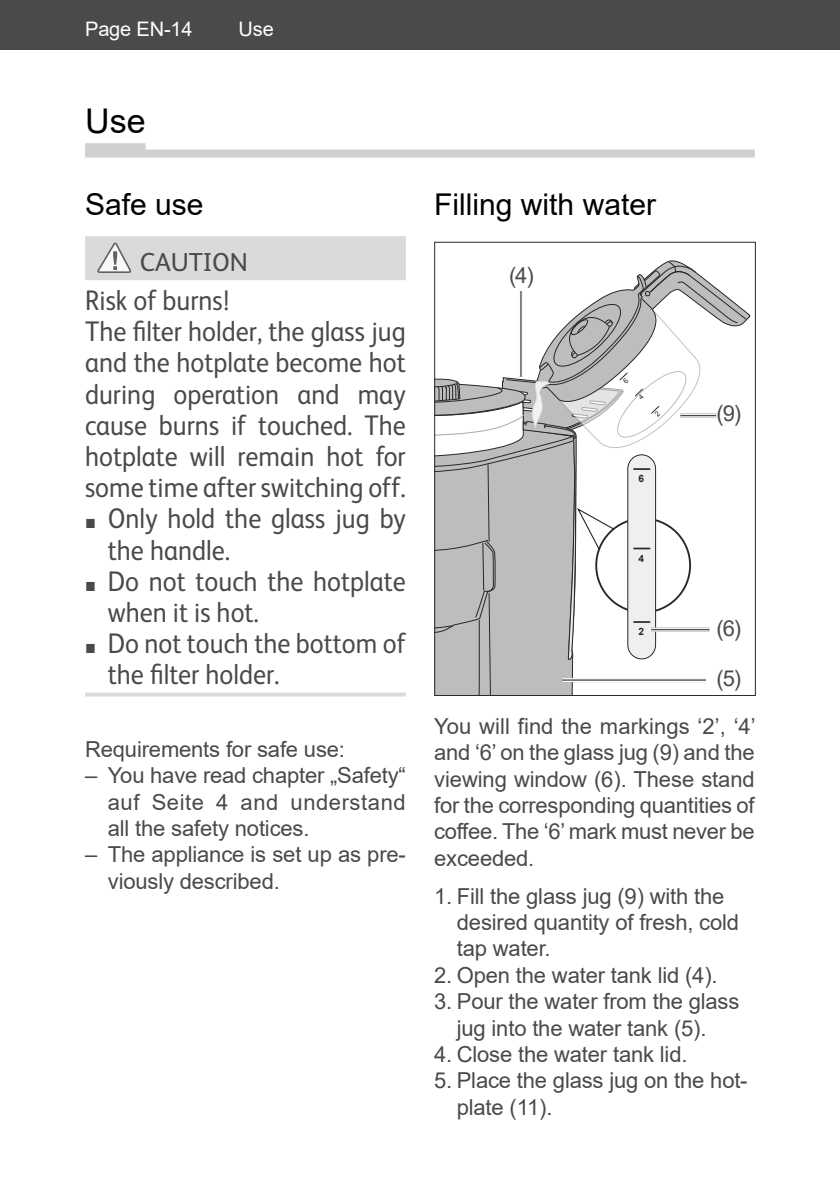
<style>
.page{position:relative;width:840px;height:1191px;background:#fff}
.page>*{position:absolute;margin:0;border:0;box-sizing:border-box;transform-origin:0 0}
.t1{font:34px "Arial";color:#000}
.t2{font:30px "Arial";color:#000}
.t3{font:28.4px/31.2px "FS Albert";color:#4a4a49;scale:.92 1}
.t4{font:26px "FS Albert";letter-spacing:-.005em;color:#4a4a49}
.t5{font:22px/26.4px "Arial";letter-spacing:-.01em;color:#4a4a49}
.t6{font:20px "Arial";letter-spacing:-.01em;color:#fff}
.t7{font:700 10px "Arial";color:#000}
.s1{font-family:"Arial";font-size:19.6px}
</style>
<div class="page">
<hr style="left:839px;top:0;width:1px;height:50px;background:#4a4a49">
<div style="left:0;top:0;width:839px;height:50px;background:#4a4a49"></div>
<div style="left:85px;top:143px;width:61px;height:12px;background:#d0d0d0"></div>
<div style="left:85px;top:149px;width:669px;height:8px;background:#d0d0d0"></div>
<div style="left:85px;top:236px;width:320px;height:44px;background:#dadada"></div>
<svg style="left:85px;top:692px;width:320px;height:4px"></svg>
<svg style="left:98px;top:242px;width:34px;height:31px"></svg>
<svg style="left:434px;top:258px;width:316px;height:437px"></svg>
<p class="t6" style="left:85px;top:15px;width:109px">Page EN-14</p>
<p class="t6" style="left:238px;top:15px;width:37px">Use</p>
<h1 class="t1" style="left:85px;top:97px;width:62px">Use</h1>
<h2 class="t2" style="left:85px;top:183px;width:120px">Safe use</h2>
<p class="t4" style="left:140px;top:245px;width:109px">CAUTION</p>
<p class="t3" style="left:85px;top:283px;width:350px">Risk of burns!<br>The filter holder, the glass jug and the hotplate become hot during operation and may cause burns if touched. The hotplate will remain hot for some time after switching off.</p>
<p class="t3" style="left:108px;top:501px;width:325px;text-indent:-23px"><span class="s1">■</span> Only hold the glass jug by the handle.</p>
<p class="t3" style="left:108px;top:564px;width:325px;text-indent:-23px"><span class="s1">■</span> Do not touch the hotplate when it is hot.</p>
<p class="t3" style="left:108px;top:626px;width:325px;text-indent:-23px"><span class="s1">■</span> Do not touch the bottom of the filter holder.</p>
<p class="t5" style="left:85px;top:735px;width:261px">Requirements for safe use:</p>
<p class="t5" style="left:108px;top:762px;width:299px;text-align:justify;text-indent:-23px">– You have read chapter „Safety“ auf Seite 4 and understand all the safety notices.</p>
<p class="t5" style="left:108px;top:841px;width:299px;text-indent:-23px">– The appliance is set up as pre&shy;viously described.</p>
<h2 class="t2" style="left:434px;top:183px;width:223px">Filling with water</h2>
<p class="t5" style="left:508px;top:262px;width:26px">(4)</p>
<p class="t7" style="left:638px;top:472px;width:7px">6</p>
<p class="t7" style="left:638px;top:551px;width:7px">4</p>
<p class="t7" style="left:638px;top:625px;width:7px">2</p>
<p class="t5" style="left:716px;top:400px;width:26px">(9)</p>
<p class="t5" style="left:716px;top:615px;width:26px">(6)</p>
<p class="t5" style="left:716px;top:665px;width:26px">(5)</p>
<p class="t5" style="left:434px;top:712px;width:323px;text-align:justify">You will find the markings ‘2’, ‘4’ and ‘6’ on the glass jug (9) and the viewing window (6). These stand for the corresponding quantities of coffee. The ‘6’ mark must never be exceeded.</p>
<p class="t5" style="left:456px;top:882px;width:283px;text-indent:-23px">1. Fill the glass jug (9) with the desired quantity of fresh, cold tap water.</p>
<p class="t5" style="left:434px;top:961px;width:285px">2. Open the water tank lid (4).</p>
<p class="t5" style="left:434px;top:988px;width:306px;text-align:center">3. Pour the water from the glass jug into the water tank (5).</p>
<p class="t5" style="left:434px;top:1041px;width:255px">4. Close the water tank lid.</p>
<p class="t5" style="left:456px;top:1067px;width:292px;text-indent:-23px">5. Place the glass jug on the hot&shy;plate (11).</p>
</div>
